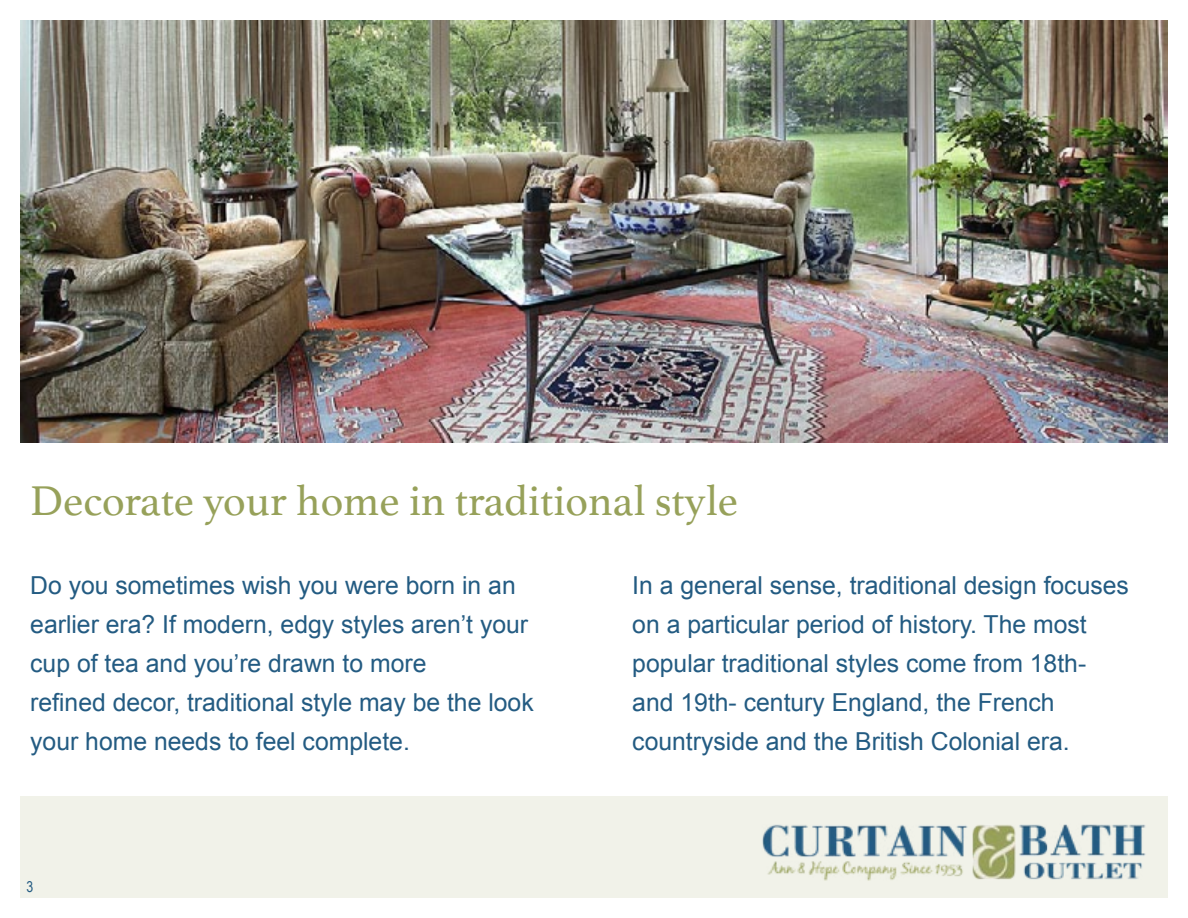
<style>
.page{position:relative;width:1188px;height:918px;background:#fff}
.page>*{position:absolute;margin:0;border:0;box-sizing:border-box;transform-origin:0 0}
.t1{font:43.65px "Athelas";color:#97a15a}
.t2{font:24.75px/39px "Arial";color:#235b82}
.t3{font:15px "Arial Narrow";color:#235b82}
</style>
<div class="page">
<div style="left:20px;top:796px;width:1148px;height:102px;background:#f1f2e9"></div>
<img style="left:762px;top:824px;width:384px;height:57px">
<img style="left:20px;top:20px;width:1148px;height:423px">
<h1 class="t1" style="left:30px;top:466px;width:709px">Decorate your home in traditional style</h1>
<p class="t2" style="left:30px;top:566px;width:505px">Do you sometimes wish you were born in an earlier era? If modern, edgy styles aren’t your cup of tea and you’re drawn to more<br>refined decor, traditional style may be the look your home needs to feel complete.</p>
<p class="t2" style="left:632px;top:566px;width:498px">In a general sense, traditional design focuses on a particular period of history. The most popular traditional styles come from 18th&shy;and 19th- century England, the French countryside and the British Colonial era.</p>
<p class="t3" style="left:26px;top:876px;width:8px">3</p>
</div>
